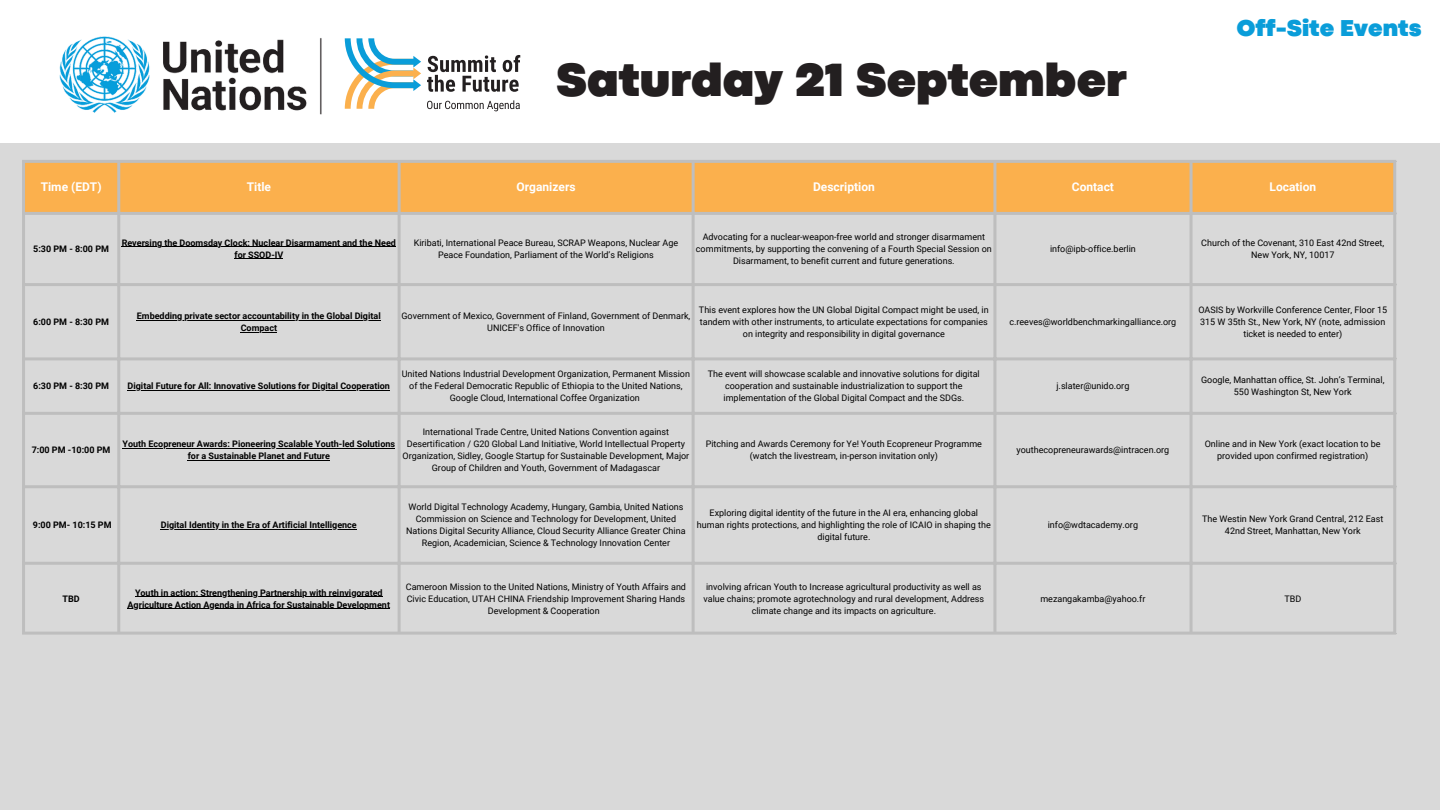
<style>
.page{position:relative;width:1440px;height:810px;background:#fff}
.page>*{position:absolute;margin:0;border:0;box-sizing:border-box;transform-origin:0 0}
.t1{font:900 48.6px "Codec Pro";color:#231f20}
.t2{font:900 24px "Codec Pro";color:#0a9dd9}
.t3{font:700 12px "Roboto";color:#fff}
.t4{font:9px/12px "Roboto";color:#000;text-align:center}
.t5{font:700 9px/12px "Roboto";color:#000;text-align:center}
</style>
<div class="page">
<div style="left:0;top:81px;width:1440px;height:729px;background:#d9d9d9"></div>
<div style="left:0;top:0;width:1440px;height:142px;background:#fff"></div>
<div style="left:25px;top:163px;width:1368px;height:49px;background:#fbb04d"></div>
<hr style="left:122px;top:246px;width:274px;height:1px;background:#000">
<hr style="left:234px;top:258px;width:49px;height:1px;background:#000">
<hr style="left:137px;top:320px;width:244px;height:1px;background:#000">
<hr style="left:241px;top:332px;width:36px;height:1px;background:#000">
<hr style="left:128px;top:390px;width:262px;height:1px;background:#000">
<hr style="left:123px;top:448px;width:272px;height:1px;background:#000">
<hr style="left:188px;top:460px;width:142px;height:1px;background:#000">
<hr style="left:161px;top:529px;width:196px;height:1px;background:#000">
<hr style="left:135px;top:596px;width:248px;height:1px;background:#000">
<hr style="left:128px;top:608px;width:262px;height:1px;background:#000">
<hr style="left:22px;top:163px;width:3px;height:469px;background:#bebebe">
<hr style="left:117px;top:163px;width:3px;height:469px;background:#bebebe">
<hr style="left:398px;top:163px;width:3px;height:469px;background:#bebebe">
<hr style="left:692px;top:163px;width:3px;height:469px;background:#bebebe">
<hr style="left:993px;top:163px;width:3px;height:469px;background:#bebebe">
<hr style="left:1190px;top:163px;width:3px;height:469px;background:#bebebe">
<hr style="left:1393px;top:163px;width:3px;height:469px;background:#bebebe">
<hr style="left:22px;top:160px;width:1374px;height:3px;background:#bebebe">
<hr style="left:22px;top:212px;width:1374px;height:3px;background:#bebebe">
<hr style="left:22px;top:283px;width:1374px;height:3px;background:#bebebe">
<hr style="left:22px;top:357px;width:1374px;height:3px;background:#bebebe">
<hr style="left:22px;top:412px;width:1374px;height:3px;background:#bebebe">
<hr style="left:22px;top:485px;width:1374px;height:3px;background:#bebebe">
<hr style="left:22px;top:562px;width:1374px;height:3px;background:#bebebe">
<hr style="left:22px;top:632px;width:1374px;height:3px;background:#bebebe">
<svg style="left:427px;top:55px;width:93px;height:37px"></svg>
<svg style="left:427px;top:100px;width:93px;height:11px"></svg>
<svg style="left:345px;top:38px;width:76px;height:71px"></svg>
<img style="left:59px;top:36px;width:263px;height:79px">
<p class="t1" style="left:556px;top:63px;width:572px">Saturday 21 September</p>
<h2 class="t2" style="left:1237px;top:20px;width:186px">Off-Site Events</h2>
<p class="t3" style="left:41px;top:180px;width:62px">Time (EDT)</p>
<p class="t3" style="left:247px;top:180px;width:26px">Title</p>
<p class="t3" style="left:517px;top:180px;width:60px">Organizers</p>
<h1 class="t3" style="left:813px;top:180px;width:63px">Description</h1>
<p class="t3" style="left:1072px;top:180px;width:44px">Contact</p>
<p class="t3" style="left:1270px;top:180px;width:48px">Location</p>
<p class="t5" style="left:33px;top:243px;width:77px">5:30 PM - 8:00 PM</p>
<p class="t5" style="left:122px;top:237px;width:276px">Reversing the Doomsday Clock: Nuclear Disarmament and the Need for SSOD-IV</p>
<p class="t4" style="left:414px;top:237px;width:266px">Kiribati, International Peace Bureau, SCRAP Weapons, Nuclear Age<br>Peace Foundation, Parliament of the World’s Religions</p>
<p class="t4" style="left:696px;top:231px;width:297px">Advocating for a nuclear-weapon-free world and stronger disarmament commitments, by supporting the convening of a Fourth Special Session on<br>Disarmament, to benefit current and future generations.</p>
<p class="t5" style="left:33px;top:316px;width:77px">6:00 PM - 8:30 PM</p>
<p class="t5" style="left:137px;top:310px;width:245px">Embedding private sector accountability in the Global Digital</p>
<p class="t5" style="left:241px;top:322px;width:38px">Compact</p>
<p class="t4" style="left:402px;top:310px;width:290px">Government of Mexico, Government of Finland, Government of Denmark,<br>UNICEF's Office of Innovation</p>
<p class="t4" style="left:699px;top:304px;width:291px">This event explores how the UN Global Digital Compact might be used, in tandem with other instruments, to articulate expectations for companies on integrity and responsibility in digital governance</p>
<p class="t5" style="left:33px;top:380px;width:77px">6:30 PM - 8:30 PM</p>
<p class="t5" style="left:128px;top:380px;width:264px">Digital Future for All: Innovative Solutions for Digital Cooperation</p>
<p class="t4" style="left:402px;top:368px;width:290px">United Nations Industrial Development Organization, Permanent Mission of the Federal Democratic Republic of Ethiopia to the United Nations,<br>Google Cloud, International Coffee Organization</p>
<p class="t4" style="left:708px;top:368px;width:274px">The event will showcase scalable and innovative solutions for digital cooperation and sustainable industrialization to support the implementation of the Global Digital Compact and the SDGs.</p>
<p class="t4" style="left:1050px;top:243px;width:87px">info@ipb-office.berlin</p>
<p class="t4" style="left:1201px;top:237px;width:184px">Church of the Covenant, 310 East 42nd Street,<br>New York, NY, 10017</p>
<p class="t4" style="left:1009px;top:316px;width:168px">c.reeves@worldbenchmarkingalliance.org</p>
<p class="t4" style="left:1198px;top:304px;width:190px">OASIS by Workville Conference Center, Floor 15<br>315 W 35th St., New York, NY (note, admission ticket is needed to enter)</p>
<p class="t4" style="left:1056px;top:380px;width:74px">j.slater@unido.org</p>
<p class="t4" style="left:1201px;top:374px;width:185px">Google, Manhattan office, St. John’s Terminal,<br>550 Washington St, New York</p>
<p class="t5" style="left:32px;top:444px;width:80px">7:00 PM -10:00 PM</p>
<p class="t5" style="left:123px;top:438px;width:274px">Youth Ecopreneur Awards: Pioneering Scalable Youth-led Solutions for a Sustainable Planet and Future</p>
<p class="t4" style="left:403px;top:426px;width:288px">International Trade Centre, United Nations Convention against Desertification / G20 Global Land Initiative, World Intellectual Property Organization, Sidley, Google Startup for Sustainable Development, Major Group of Children and Youth, Government of Madagascar</p>
<p class="t4" style="left:706px;top:438px;width:278px">Pitching and Awards Ceremony for Ye! Youth Ecopreneur Programme (watch the livestream, in-person invitation only)</p>
<p class="t4" style="left:1017px;top:444px;width:154px">youthecopreneurawards@intracen.org</p>
<p class="t4" style="left:1205px;top:438px;width:177px">Online and in New York (exact location to be provided upon confirmed registration)</p>
<p class="t5" style="left:33px;top:519px;width:80px">9:00 PM- 10:15 PM</p>
<p class="t5" style="left:161px;top:519px;width:197px">Digital Identity in the Era of Artificial Intelligence</p>
<p class="t4" style="left:406px;top:501px;width:281px">World Digital Technology Academy, Hungary, Gambia, United Nations Commission on Science and Technology for Development, United Nations Digital Security Alliance, Cloud Security Alliance Greater China Region, Academician, Science &amp; Technology Innovation Center</p>
<p class="t4" style="left:697px;top:507px;width:295px">Exploring digital identity of the future in the AI era, enhancing global human rights protections, and highlighting the role of ICAIO in shaping the digital future.</p>
<p class="t4" style="left:1048px;top:519px;width:92px">info@wdtacademy.org</p>
<p class="t4" style="left:1202px;top:513px;width:183px">The Westin New York Grand Central, 212 East<br>42nd Street, Manhattan, New York</p>
<p class="t5" style="left:63px;top:592px;width:19px">TBD</p>
<p class="t5" style="left:135px;top:586px;width:249px">Youth in action: Strengthening Partnership with reinvigorated</p>
<p class="t5" style="left:128px;top:598px;width:264px">Agriculture Action Agenda in Africa for Sustainable Development</p>
<p class="t4" style="left:406px;top:580px;width:282px">Cameroon Mission to the United Nations, Ministry of Youth Affairs and<br>Civic Education, UTAH CHINA Friendship Improvement Sharing Hands<br>Development &amp; Cooperation</p>
<p class="t4" style="left:703px;top:580px;width:282px">involving african Youth to Increase agricultural productivity as well as value chains; promote agrotechnology and rural development, Address climate change and its impacts on agriculture.</p>
<p class="t4" style="left:1040px;top:592px;width:107px">mezangakamba@yahoo.fr</p>
<p class="t4" style="left:1284px;top:592px;width:18px">TBD</p>
</div>
